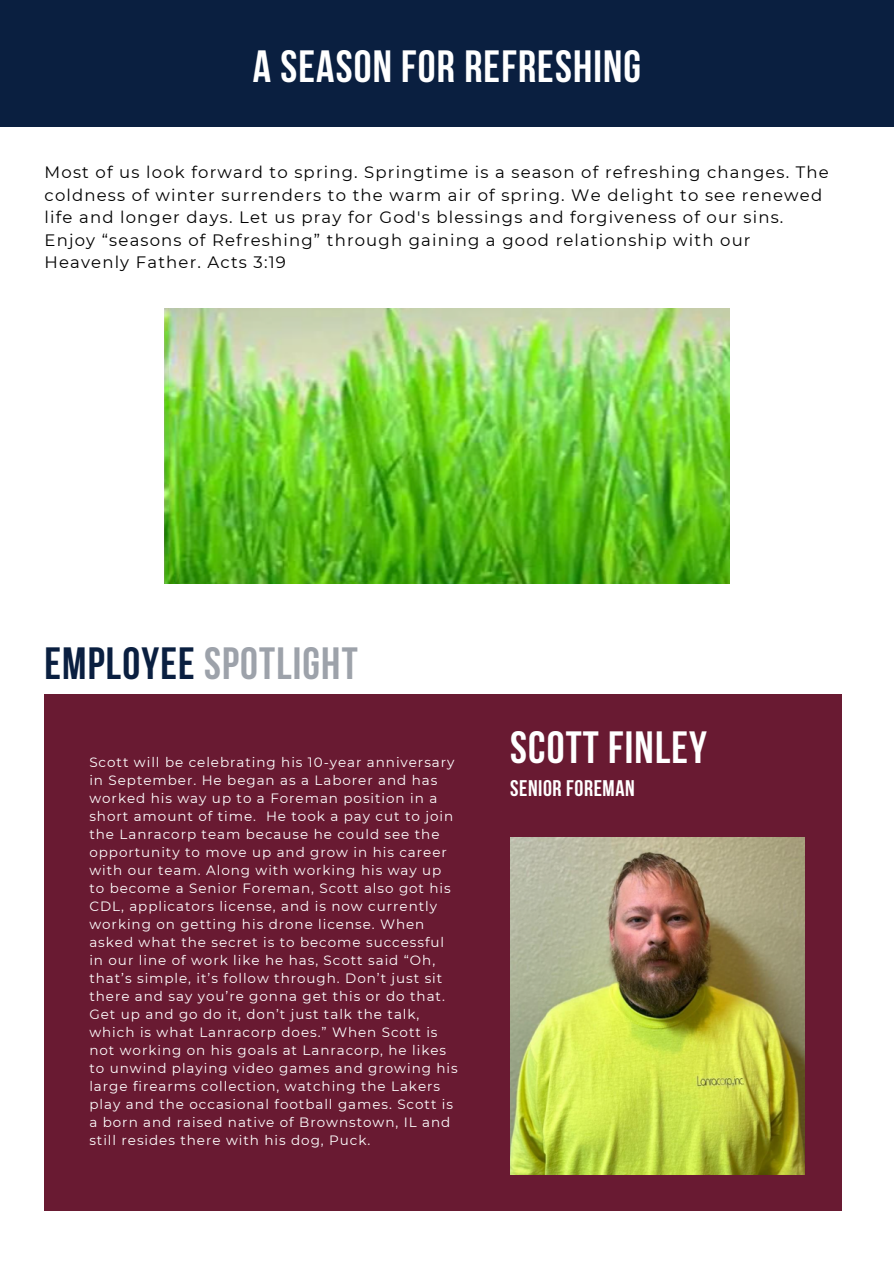
<style>
.page{position:relative;width:894px;height:1264px;background:#fff}
.page>*{position:absolute;margin:0;border:0;box-sizing:border-box;transform-origin:0 0}
.t1{font:700 45px "Bebas Neue";letter-spacing:.025em;color:#fff}
.t2{font:700 45px "Bebas Neue";letter-spacing:.025em;color:#9da2aa}
.t3{font:700 22.5px "Bebas Neue";letter-spacing:.025em;color:#fff}
.t4{font:16.5px/22.5px "Montserrat";letter-spacing:.07em;color:#000}
.t5{font:13.5px/18px "Montserrat";letter-spacing:.07em;color:#fff}
.s1{color:#0a1f40}
</style>
<div class="page">
<div style="left:0;top:0;width:893px;height:126px;background:#0a1f40"></div>
<img style="left:164px;top:308px;width:565px;height:275px">
<div style="left:45px;top:694px;width:796px;height:517px;background:#691a32"></div>
<img style="left:510px;top:837px;width:294px;height:337px">
<h4 class="t1" style="left:253px;top:48px;width:389px">A SEASON FOR REFRESHING</h4>
<h2 class="t4" style="left:45px;top:161px;width:785px">Most of us look forward to spring. Springtime is a season of refreshing changes. The coldness of winter surrenders to the warm air of spring. We delight to see renewed life and longer days. Let us pray for God's blessings and forgiveness of our sins.<br>Enjoy “seasons of Refreshing” through gaining a good relationship with our Heavenly Father. Acts 3:19</h2>
<p class="t2" style="left:45px;top:645px;width:314px"><span class="s1">EMPLOYEE</span> SPOTLIGHT</p>
<p class="t5" style="left:89px;top:753px;width:370px">Scott will be celebrating his 10-year anniversary in September. He began as a Laborer and has worked his way up to a Foreman position in a short amount of time. He took a pay cut to join the Lanracorp team because he could see the opportunity to move up and grow in his career with our team. Along with working his way up to become a Senior Foreman, Scott also got his CDL, applicators license, and is now currently working on getting his drone license. When asked what the secret is to become successful in our line of work like he has, Scott said “Oh, that’s simple, it’s follow through. Don’t just sit there and say you’re gonna get this or do that.<br>Get up and go do it, don’t just talk the talk, which is what Lanracorp does.” When Scott is not working on his goals at Lanracorp, he likes to unwind playing video games and growing his large firearms collection, watching the Lakers play and the occasional football games. Scott is a born and raised native of Brownstown, IL and still resides there with his dog, Puck.</p>
<h1 class="t1" style="left:510px;top:729px;width:198px">SCOTT FINLEY</h1>
<h3 class="t3" style="left:510px;top:779px;width:126px">SENIOR FOREMAN</h3>
</div>
